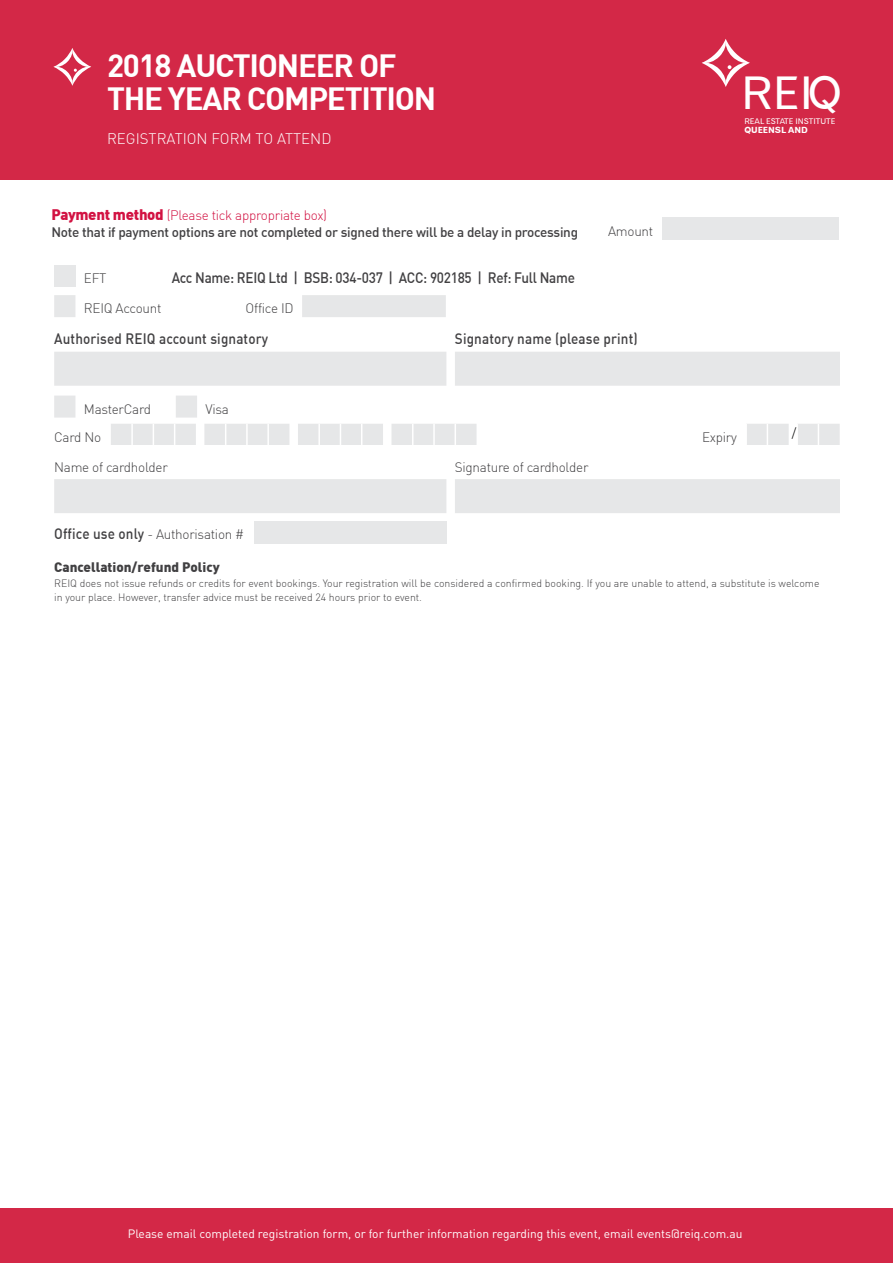
<style>
.page{position:relative;width:893px;height:1263px;background:#fff}
.page>*{position:absolute;margin:0;border:0;box-sizing:border-box;transform-origin:0 0}
.t1{font:45.3px "Gothic 720 BT Roman B";color:#fff}
.t2{font:700 31.5px/33px "DIN";letter-spacing:-.04em;color:#fff}
.t3{font:300 15px "DIN";color:#fff}
.t4{font:500 14.85px "DIN";letter-spacing:.01em;color:#414042;scale:.91 1}
.t5{font:500 14.85px "DIN";letter-spacing:-.02em;color:#414042;scale:.91 1}
.t6{font:300 13.5px "DIN";letter-spacing:-.02em;color:#414042}
.t7{font:500 13.5px/16.2px "DIN";letter-spacing:-.02em;color:#414042}
.t8{font:900 13.5px "DIN";color:#414042}
.t9{font:300 13.5px "DIN";color:#000}
.t10{font:12px "DIN Regular Alternate";color:#fff}
.t11{font:300 10.5px/13.5px "DIN";color:#414042}
.t12{font:8.55px "Gothic 720 BT Bold B";color:#fff}
.t13{font:7.95px "Gothic 720 BT Roman B";color:#fff}
.s1{font-weight:900;font-size:15px;color:#d21242}
.s2{font-weight:300;color:#d21242}
.s3{font-weight:500;font-size:14.85px}
</style>
<div class="page">
<div style="left:0;top:1209px;width:893px;height:54px;background:#d32847"></div>
<div style="left:0;top:0;width:893px;height:180px;background:#d32847"></div>
<svg style="left:53px;top:48px;width:38px;height:38px"></svg>
<svg style="left:702px;top:39px;width:48px;height:48px"></svg>
<div style="left:54px;top:479px;width:786px;height:34px;background:#e6e7e8"></div>
<div style="left:54px;top:265px;width:21px;height:21px;background:#e6e7e8"></div>
<svg style="left:54px;top:295px;width:392px;height:22px"></svg>
<svg style="left:111px;top:424px;width:729px;height:21px"></svg>
<div style="left:54px;top:352px;width:786px;height:34px;background:#e6e7e8"></div>
<div style="left:254px;top:521px;width:192px;height:22px;background:#e6e7e8"></div>
<svg style="left:54px;top:396px;width:143px;height:22px"></svg>
<div style="left:662px;top:218px;width:177px;height:22px;background:#e6e7e8"></div>
<h2 class="t2" style="left:107px;top:48px;width:331px">2018 AUCTIONEER OF<br>THE YEAR COMPETITION</h2>
<h3 class="t3" style="left:107px;top:129px;width:226px">REGISTRATION FORM TO ATTEND</h3>
<p class="t7" style="left:51px;top:207px;width:528px"><span class="s1">Payment method</span> <span class="s2">(Please tick appropriate box)<br></span>Note that if payment options are not completed or signed there will be a delay in processing</p>
<p class="t6" style="left:84px;top:270px;width:24px">EFT</p>
<h3 class="t5" style="left:172px;top:268px;width:445px">Acc Name: REIQ Ltd | BSB: 034-037 | ACC: 902185 | Ref: Full Name</h3>
<p class="t6" style="left:84px;top:300px;width:79px">REIQ Account</p>
<p class="t6" style="left:246px;top:300px;width:49px">Office ID</p>
<p class="t6" style="left:608px;top:222px;width:47px">Amount</p>
<h3 class="t4" style="left:54px;top:329px;width:237px">Authorised REIQ account signatory</h3>
<h3 class="t4" style="left:455px;top:329px;width:202px">Signatory name (please print)</h3>
<p class="t6" style="left:84px;top:400px;width:69px">MasterCard</p>
<p class="t6" style="left:206px;top:400px;width:25px">Visa</p>
<h1 class="t1" style="left:741px;top:65px;width:102px">REIQ</h1>
<p class="t13" style="left:744px;top:117px;width:92px">REAL ESTATE INSTITUTE</p>
<p class="t12" style="left:744px;top:125px;width:65px">QUEENSL AND</p>
<p class="t6" style="left:54px;top:429px;width:49px">Card No</p>
<p class="t6" style="left:702px;top:429px;width:36px">Expiry</p>
<p class="t9" style="left:792px;top:424px;width:6px">/</p>
<p class="t6" style="left:54px;top:459px;width:115px">Name of cardholder</p>
<p class="t6" style="left:455px;top:459px;width:135px">Signature of cardholder</p>
<p class="t6" style="left:54px;top:526px;width:191px"><span class="s3">Office use only</span> - Authorisation #</p>
<p class="t8" style="left:54px;top:558px;width:167px">Cancellation/refund Policy</p>
<p class="t11" style="left:54px;top:577px;width:767px">REIQ does not issue refunds or credits for event bookings. Your registration will be considered a confirmed booking. If you are unable to attend, a substitute is welcome in your place. However, transfer advice must be received 24 hours prior to event.</p>
<p class="t10" style="left:128px;top:1226px;width:616px">Please email completed registration form, or for further information regarding this event, email events@reiq.com.au</p>
</div>
